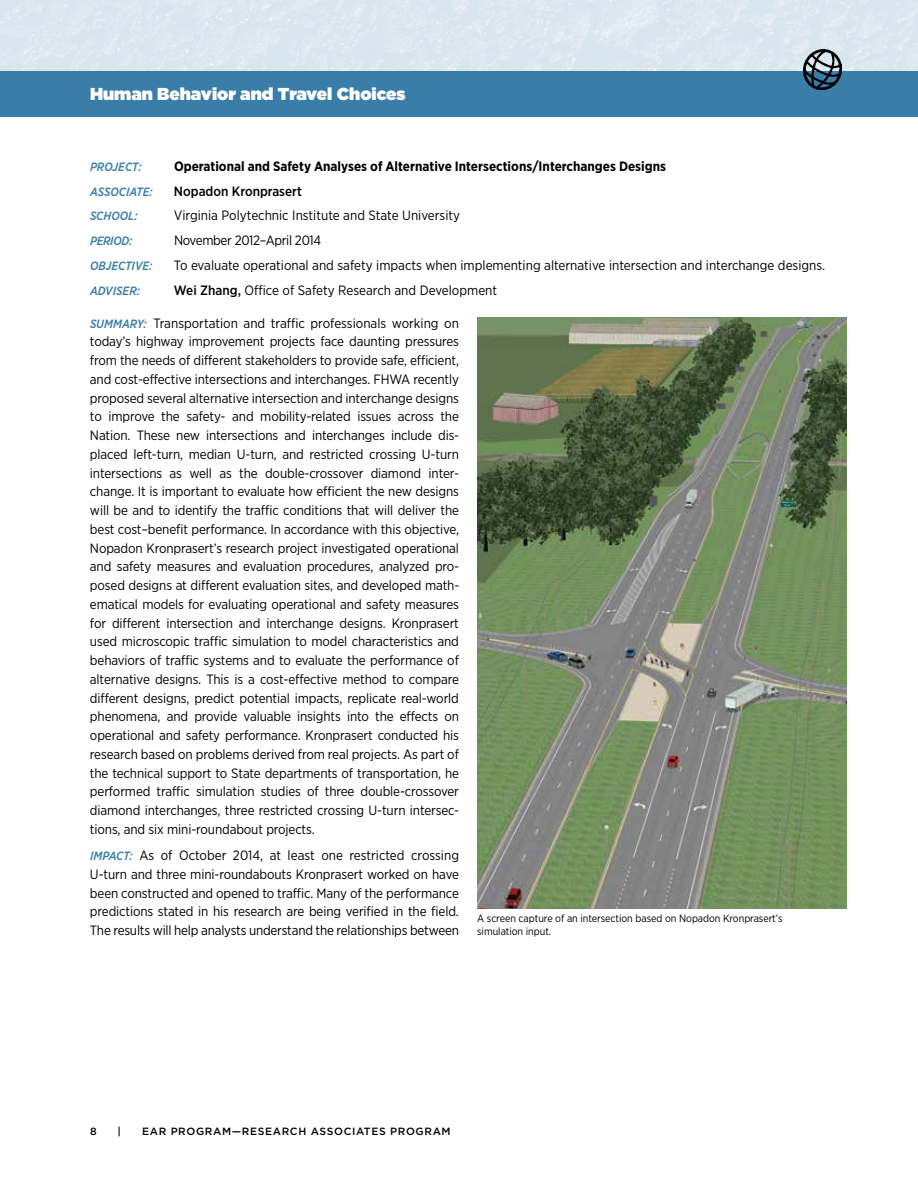
<style>
.page{position:relative;width:918px;height:1188px;background:#fff}
.page>*{position:absolute;margin:0;border:0;box-sizing:border-box;transform-origin:0 0}
.t1{font:900 17.25px "Gotham";color:#fff}
.t2{font:13.5px/18.8px "Gotham Narrow";letter-spacing:-.005em;color:#000;text-align:justify}
.t3{font:700 13.5px "Gotham Narrow";color:#000}
.t4{font:13.5px "Gotham Narrow";letter-spacing:-.025em;color:#000}
.t5{font:500 13.5px "Gotham Narrow";color:#000}
.t6{font:italic 500 12px "Gotham Narrow";color:#387ea8}
.t7{font:10.5px/12.8px "Gotham Narrow";letter-spacing:-.005em;color:#000}
.t8{font:500 10.5px "Gotham";letter-spacing:.06em;color:#000}
.t9{font:500 10.5px "Gotham";color:#000}
.s1{font-weight:500}
.s2{font-weight:500;font-style:italic;font-size:12px;color:#387ea8}
</style>
<div class="page">
<img style="left:0;top:0;width:918px;height:72px">
<div style="left:0;top:72px;width:918px;height:45px;background:#387ea8"></div>
<img style="left:804px;top:50px;width:38px;height:40px">
<img style="left:477px;top:317px;width:369px;height:592px">
<p class="t1" style="left:90px;top:82px;width:317px">Human Behavior and Travel Choices</p>
<p class="t6" style="left:90px;top:159px;width:53px">PROJECT:</p>
<p class="t3" style="left:174px;top:158px;width:494px">Operational and Safety Analyses of Alternative Intersections/Interchanges Designs</p>
<p class="t6" style="left:90px;top:184px;width:64px">ASSOCIATE:</p>
<p class="t5" style="left:174px;top:183px;width:129px">Nopadon Kronprasert</p>
<p class="t6" style="left:90px;top:209px;width:49px">SCHOOL:</p>
<p class="t2" style="left:174px;top:206px;width:288px">Virginia Polytechnic Institute and State University</p>
<p class="t6" style="left:90px;top:234px;width:44px">PERIOD:</p>
<p class="t4" style="left:174px;top:232px;width:149px">November 2012–April 2014</p>
<p class="t6" style="left:90px;top:258px;width:64px">OBJECTIVE:</p>
<p class="t2" style="left:174px;top:256px;width:653px">To evaluate operational and safety impacts when implementing alternative intersection and interchange designs.</p>
<p class="t6" style="left:90px;top:283px;width:52px">ADVISER:</p>
<p class="t2" style="left:174px;top:281px;width:325px"><span class="s1">Wei Zhang,</span> Office of Safety Research and Development</p>
<p class="t2" style="left:90px;top:313px;width:371px"><span class="s2">SUMMARY:</span> Transportation and traffic professionals working on today’s highway improvement projects face daunting pressures from the needs of different stakeholders to provide safe, efficient, and cost-effective intersections and interchanges. FHWA recently proposed several alternative intersection and interchange designs to improve the safety- and mobility-related issues across the Nation. These new intersections and interchanges include dis&shy;placed left-turn, median U-turn, and restricted crossing U-turn intersections as well as the double-crossover diamond inter&shy;change. It is important to evaluate how efficient the new designs will be and to identify the traffic conditions that will deliver the best cost–benefit performance. In accordance with this objective, Nopadon Kronprasert’s research project investigated operational and safety measures and evaluation procedures, analyzed pro&shy;posed designs at different evaluation sites, and developed math&shy;ematical models for evaluating operational and safety measures for different intersection and interchange designs. Kronprasert used microscopic traffic simulation to model characteristics and behaviors of traffic systems and to evaluate the performance of alternative designs. This is a cost-effective method to compare different designs, predict potential impacts, replicate real-world phenomena, and provide valuable insights into the effects on operational and safety performance. Kronprasert conducted his research based on problems derived from real projects. As part of the technical support to State departments of transportation, he performed traffic simulation studies of three double-crossover diamond interchanges, three restricted crossing U-turn intersec&shy;tions, and six mini-roundabout projects.</p>
<p class="t6" style="left:90px;top:849px;width:12px">IMPACT</p>
<p class="t2" style="left:90px;top:846px;width:371px;text-indent:39px"><span class="s2">:</span> As of October 2014, at least one restricted crossing U-turn and three mini-roundabouts Kronprasert worked on have been constructed and opened to traffic. Many of the performance predictions stated in his research are being verified in the field.<br>The results will help analysts understand the relationships between</p>
<p class="t7" style="left:477px;top:912px;width:307px">A screen capture of an intersection based on Nopadon Kronprasert’s simulation input.</p>
<p class="t9" style="left:90px;top:1124px;width:8px">8</p>
<p class="t9" style="left:118px;top:1124px;width:5px">|</p>
<p class="t8" style="left:142px;top:1124px;width:132px">EAR PROGRAM—RESEAR</p>
<p class="t8" style="left:290px;top:1124px;width:162px">CH ASSOCIATES PROGRAM</p>
</div>
